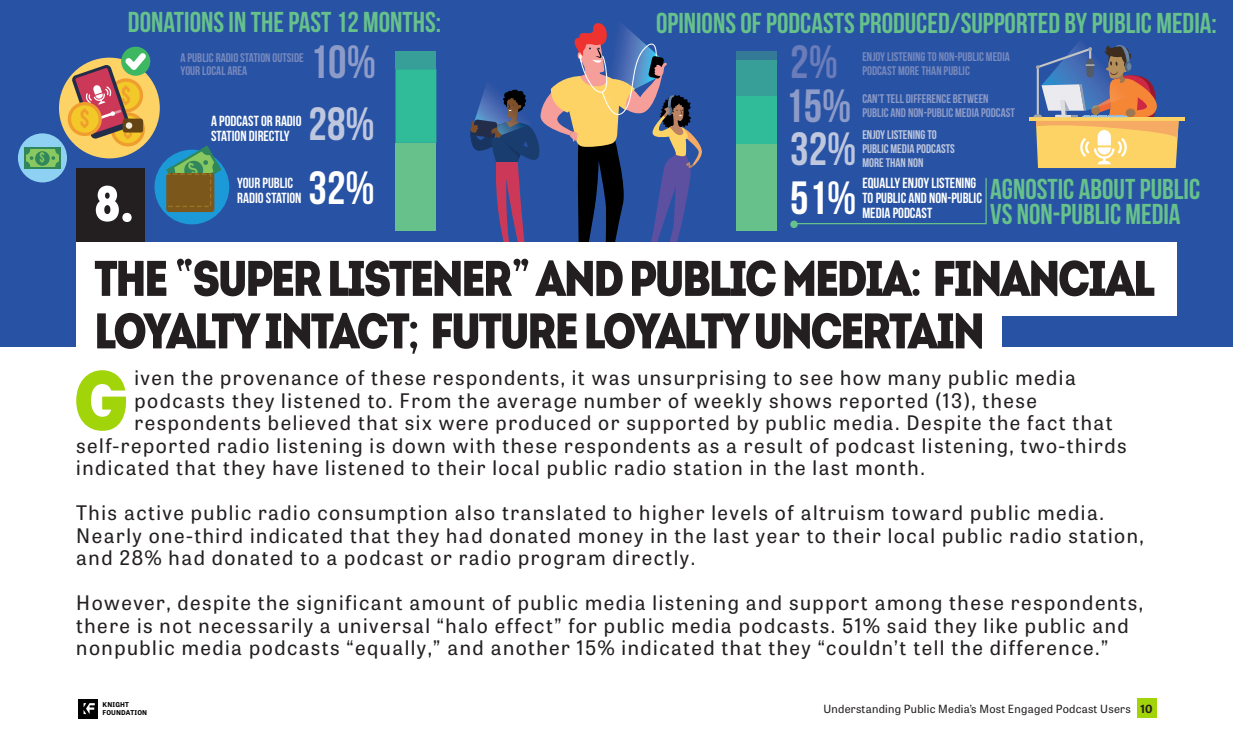
<style>
.page{position:relative;width:1233px;height:739px;background:#fff}
.page>*{position:absolute;margin:0;border:0;box-sizing:border-box;transform-origin:0 0}
.Bajada{font:84.25px "Intro Cond Black Free";color:#a2d40a}
.t1{font:50px/52.5px "Intro Cond Black Free";letter-spacing:-.05em;color:#231f20}
.t2{font:50px "Intro Cond Black Free";color:#fff}
.t3{font:700 46.5px "Bebas Neue";color:#fff}
.t4{font:700 46.5px "Bebas Neue";color:#bfc7de}
.t5{font:700 46.5px "Bebas Neue";color:#8d9bc8}
.t6{font:700 46.5px "Bebas Neue";color:#6a7cba}
.t7{font:700 28.75px/25px "Bebas Neue";color:#66c18b}
.t8{font:700 24.62px/34px "Bebas Neue";color:#f09d2f}
.Bajada-2{font:20px/22.5px "Tablet Gothic W01";letter-spacing:.075em;color:#231f20}
.t9{font:700 14.62px/15.2px "Bebas Neue";color:#fff}
.t10{font:700 13.5px "Bebas Neue";color:#89c860}
.t11{font:700 12.5px/13.8px "Bebas Neue";color:#7889be}
.t12{font:700 12.5px/13.8px "Bebas Neue";color:#8d9bc8}
.t13{font:700 12.5px/13.8px "Bebas Neue";color:#bfc7de}
.t14{font:11.25px "Tablet Gothic W01";letter-spacing:.025em;color:#231f20}
.t15{font:700 6.62px/8px "Tablet Gothic";letter-spacing:.025em;color:#000001}
.s1{font-family:"ADAM.CGPRO"}
.s2{font-family:"Tablet Gothic";font-weight:700}
</style>
<div class="page">
<div style="left:1136px;top:698px;width:20px;height:20px;background:#a2d40a"></div>
<div style="left:79px;top:699px;width:19px;height:19px;background:#000001"></div>
<svg style="left:83px;top:703px;width:12px;height:11px"></svg>
<div style="left:0;top:0;width:1231px;height:347px;background:#2853a4"></div>
<hr style="left:1029px;top:117px;width:155px;height:4px;background:#fed366">
<svg style="left:1033px;top:45px;width:145px;height:123px"></svg>
<svg style="left:470px;top:23px;width:232px;height:219px"></svg>
<div style="left:59px;top:58px;width:101px;height:100px;background:#fed366;border-radius:50%"></div>
<div style="left:111px;top:112px;width:34px;height:34px;background:#f09d2f;border-radius:50%"></div>
<div style="left:114px;top:116px;width:27px;height:27px;background:#f3c829;border-radius:50%"></div>
<div style="left:68px;top:102px;width:34px;height:34px;background:#f09d2f;border-radius:50%"></div>
<div style="left:121px;top:47px;width:29px;height:29px;background:#3eb763;border-radius:50%"></div>
<svg style="left:71px;top:53px;width:75px;height:86px"></svg>
<div style="left:154px;top:150px;width:75px;height:74px;background:#1b9ad7;border-radius:50%"></div>
<div style="left:166px;top:173px;width:48px;height:39px;background:#7c571b;border-radius:3px"></div>
<div style="left:123px;top:119px;width:20px;height:14px;background:#654413;border-radius:3px"></div>
<div style="left:126px;top:122px;width:6px;height:7px;background:#f0eddc;border-radius:50%"></div>
<div style="left:18px;top:133px;width:49px;height:49px;background:#8fd1f3;border-radius:50%"></div>
<div style="left:25px;top:147px;width:36px;height:22px;background:#30875b"></div>
<div style="left:27px;top:149px;width:32px;height:18px;background:#89c860"></div>
<div style="left:35px;top:151px;width:15px;height:15px;background:#30875b;border-radius:50%"></div>
<svg style="left:51px;top:149px;width:8px;height:18px"></svg>
<svg style="left:26px;top:149px;width:7px;height:18px"></svg>
<svg style="left:793px;top:178px;width:193px;height:46px"></svg>
<div style="left:790px;top:221px;width:7px;height:7px;background:#66c18b;border-radius:50%"></div>
<div style="left:395px;top:143px;width:41px;height:88px;background:#66c18b"></div>
<div style="left:735px;top:51px;width:41px;height:9px;background:#347a97"></div>
<div style="left:735px;top:143px;width:41px;height:88px;background:#66c18b"></div>
<svg style="left:736px;top:60px;width:40px;height:83px;background:#33ae98"></svg>
<svg style="left:395px;top:51px;width:41px;height:92px;background:#31b498"></svg>
<div style="left:76px;top:242px;width:1100px;height:74px;background:#fff"></div>
<div style="left:76px;top:168px;width:68px;height:74px;background:#231f20"></div>
<div style="left:76px;top:304px;width:925px;height:59px;background:#fff"></div>
<svg style="left:165px;top:146px;width:56px;height:61px"></svg>
<p class="t10" style="left:40px;top:150px;width:7px">$</p>
<p class="t7" style="left:128px;top:9px;width:314px">DONATIONS IN THE PAST 12 MONTHS:</p>
<p class="t7" style="left:656px;top:10px;width:562px">OPINIONS OF PODCASTS PRODUCED/SUPPORTED BY PUBLIC MEDIA:</p>
<p class="t11" style="left:180px;top:50px;width:125px">A PUBLIC RADIO STATION OUTSIDE<br>YOUR LOCAL AREA</p>
<p class="t5" style="left:310px;top:37px;width:68px">10%</p>
<p class="t6" style="left:790px;top:37px;width:49px">2%</p>
<p class="t11" style="left:862px;top:50px;width:149px">ENJOY LISTENING TO NON-PUBLIC MEDIA<br>PODCAST MORE THAN PUBLIC</p>
<p class="t8" style="left:80px;top:101px;width:11px">$</p>
<p class="t8" style="left:121px;top:78px;width:13px">$ $</p>
<p class="t9" style="left:211px;top:113px;width:92px">A PODCAST OR RADIO<br>STATION DIRECTLY</p>
<p class="t4" style="left:308px;top:98px;width:68px">28%</p>
<p class="t5" style="left:785px;top:80px;width:68px">15%</p>
<p class="t12" style="left:862px;top:92px;width:154px">CAN’T TELL DIFFERENCE BETWEEN<br>PUBLIC AND NON-PUBLIC MEDIA PODCAST</p>
<p class="t4" style="left:790px;top:124px;width:68px">32%</p>
<p class="t13" style="left:862px;top:128px;width:94px">ENJOY LISTENING TO<br>PUBLIC MEDIA PODCASTS<br>MORE THAN NON</p>
<p class="t2" style="left:94px;top:170px;width:41px">8.</p>
<p class="t9" style="left:237px;top:175px;width:66px">YOUR PUBLIC<br>RADIO STATION</p>
<p class="t3" style="left:308px;top:163px;width:68px">32%</p>
<p class="t9" style="left:862px;top:175px;width:121px">EQUALLY ENJOY LISTENING<br>TO PUBLIC AND NON-PUBLIC<br>MEDIA PODCAST</p>
<p class="t3" style="left:790px;top:173px;width:68px">51%</p>
<p class="t7" style="left:989px;top:176px;width:211px">AGNOSTIC ABOUT PUBLIC<br>VS NON-PUBLIC MEDIA</p>
<p class="t1" style="left:94px;top:251px;width:1062px">THE <span class="s1">“</span>SUPER LISTENER<span class="s1">”</span> AND PUBLIC MEDIA<span class="s1">:</span> FINANCIAL<br>LOYALTY INTACT<span class="s1">;</span> FUTURE LOYALTY UNCERTAIN</p>
<p class="Bajada" style="left:74px;top:343px;width:56px">G</p>
<p class="Bajada-2" style="left:134px;top:367px;width:942px">iven the provenance of these respondents, it was unsurprising to see how many public media</p>
<p class="Bajada-2" style="left:134px;top:389px;width:903px">podcasts they listened to. From the average number of weekly shows reported (13), these</p>
<p class="Bajada-2" style="left:134px;top:412px;width:979px">respondents believed that six were produced or supported by public media. Despite the fact that</p>
<p class="Bajada-2" style="left:76px;top:434px;width:1051px">self-reported radio listening is down with these respondents as a result of podcast listening, two-thirds</p>
<p class="Bajada-2" style="left:76px;top:457px;width:850px">indicated that they have listened to their local public radio station in the last month.</p>
<p class="Bajada-2" style="left:76px;top:502px;width:1068px">This active public radio consumption also translated to higher levels of altruism toward public media.<br>Nearly one-third indicated that they had donated money in the last year to their local public radio station, and 28% had donated to a podcast or radio program directly.</p>
<p class="Bajada-2" style="left:76px;top:592px;width:1067px">However, despite the significant amount of public media listening and support among these respondents, there is not necessarily a universal “halo effect” for public media podcasts. 51% said they like public and nonpublic media podcasts “equally,” and another 15% indicated that they “couldn’t tell the difference.”</p>
<p class="t15" style="left:102px;top:701px;width:46px">KNIGHT<br>FOUNDATION</p>
<p class="t14" style="left:823px;top:702px;width:330px">Understanding Public Media’s Most Engaged Podcast Users <span class="s2">10</span></p>
</div>
